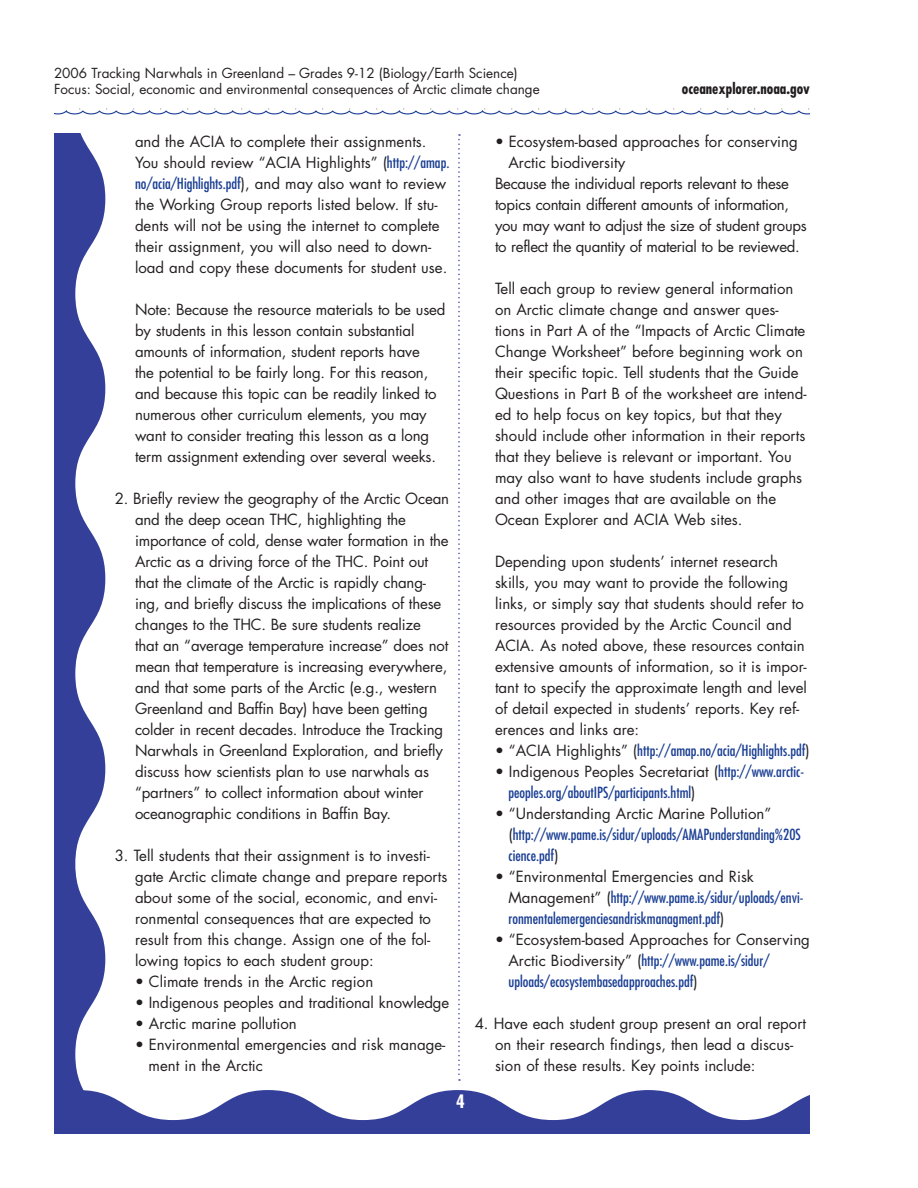
<style>
.page{position:relative;width:918px;height:1188px;background:#fff}
.page>*{position:absolute;margin:0;border:0;box-sizing:border-box;transform-origin:0 0}
.LP__txt{font:15px/21px "Futura";color:#231f20}
.ind_sub_txt_w_bullet{font:condensed 15px/21px "Futura";color:#1b3f94}
.ind_sub_txt_w_bullet-2{font:15px/21px "Futura";color:#231f20}
.LP__txt-2{font:15px/21px "Futura";letter-spacing:-.02em;color:#231f20}
.t1{font:700 condensed 15px "Futura";color:#231f20}
.t2{font:13.5px/16.2px "Futura";color:#231f20}
.s1{font-stretch:condensed;color:#1b3f94}
.s2{font-stretch:normal;color:#231f20}
</style>
<div class="page">
<svg style="left:54px;top:134px;width:51px;height:956px;fill:#343f9a"></svg>
<svg style="left:54px;top:108px;width:756px;height:7px"></svg>
<svg style="left:458px;top:134px;width:2px;height:947px"></svg>
<svg style="left:54px;top:1090px;width:756px;height:44px"></svg>
<p class="t2" style="left:54px;top:65px;width:487px">2006 Tracking Narwhals in Greenland – Grades 9-12 (Biology/Earth Science)<br>Focus: Social, economic and environmental consequences of Arctic climate change</p>
<p class="t1" style="left:682px;top:79px;width:130px">oceanexplorer.noaa.gov</p>
<p class="LP__txt" style="left:135px;top:131px;width:316px">and the ACIA to complete their assignments.<br>You should review “ACIA Highlights” (<span class="s1">http://amap. no/acia/Highlights.pdf</span>), and may also want to review the Working Group reports listed below. If stu&shy;dents will not be using the internet to complete their assignment, you will also need to down&shy;load and copy these documents for student use.</p>
<p class="LP__txt" style="left:135px;top:299px;width:312px">Note: Because the resource materials to be used by students in this lesson contain substantial amounts of information, student reports have<br>the potential to be fairly long. For this reason, and because this topic can be readily linked to numerous other curriculum elements, you may want to consider treating this lesson as a long term assignment extending over several weeks.</p>
<p class="LP__txt" style="left:135px;top:488px;width:316px;text-indent:-20px">2. Briefly review the geography of the Arctic Ocean and the deep ocean THC, highlighting the importance of cold, dense water formation in the Arctic as a driving force of the THC. Point out that the climate of the Arctic is rapidly chang&shy;ing, and briefly discuss the implications of these changes to the THC. Be sure students realize<br>that an “average temperature increase” does not mean that temperature is increasing everywhere, and that some parts of the Arctic (e.g., western Greenland and Baffin Bay) have been getting colder in recent decades. Introduce the Tracking Narwhals in Greenland Exploration, and briefly discuss how scientists plan to use narwhals as “partners” to collect information about winter oceanographic conditions in Baffin Bay.</p>
<p class="LP__txt" style="left:135px;top:845px;width:314px;text-indent:-20px">3. Tell students that their assignment is to investi&shy;gate Arctic climate change and prepare reports about some of the social, economic, and envi&shy;ronmental consequences that are expected to result from this change. Assign one of the fol&shy;lowing topics to each student group:</p>
<p class="ind_sub_txt_w_bullet-2" style="left:135px;top:971px;width:240px">• Climate trends in the Arctic region</p>
<p class="ind_sub_txt_w_bullet-2" style="left:135px;top:992px;width:316px">• Indigenous peoples and traditional knowledge</p>
<p class="ind_sub_txt_w_bullet-2" style="left:135px;top:1013px;width:163px">• Arctic marine pollution</p>
<p class="ind_sub_txt_w_bullet-2" style="left:148px;top:1034px;width:298px;text-indent:-14px">• Environmental emergencies and risk manage&shy;ment in the Arctic</p>
<p class="ind_sub_txt_w_bullet-2" style="left:508px;top:131px;width:291px;text-indent:-14px">• Ecosystem-based approaches for conserving<br>Arctic biodiversity</p>
<p class="LP__txt-2" style="left:495px;top:173px;width:313px">Because the individual reports relevant to these topics contain different amounts of information, you may want to adjust the size of student groups to reflect the quantity of material to be reviewed.</p>
<p class="LP__txt" style="left:495px;top:278px;width:313px">Tell each group to review general information on Arctic climate change and answer ques&shy;tions in Part A of the “Impacts of Arctic Climate Change Worksheet” before beginning work on their specific topic. Tell students that the Guide Questions in Part B of the worksheet are intend&shy;ed to help focus on key topics, but that they should include other information in their reports that they believe is relevant or important. You may also want to have students include graphs and other images that are available on the Ocean Explorer and ACIA Web sites.</p>
<p class="LP__txt" style="left:495px;top:551px;width:314px">Depending upon students’ internet research skills, you may want to provide the following links, or simply say that students should refer to resources provided by the Arctic Council and ACIA. As noted above, these resources contain extensive amounts of information, so it is impor&shy;tant to specify the approximate length and level of detail expected in students’ reports. Key ref&shy;erences and links are:</p>
<p class="ind_sub_txt_w_bullet" style="left:495px;top:740px;width:316px"><span class="s2">• “ACIA Highlights” (</span>http://amap.no/acia/Highlights.pdf<span class="s2">)</span></p>
<p class="ind_sub_txt_w_bullet" style="left:508px;top:761px;width:297px;text-indent:-14px"><span class="s2">• Indigenous Peoples Secretariat (</span>http://www.arctic&shy;peoples.org/aboutIPS/participants.html<span class="s2">)</span></p>
<p class="ind_sub_txt_w_bullet" style="left:508px;top:803px;width:294px;text-indent:-14px"><span class="s2">• “Understanding Arctic Marine Pollution” (</span>http://www.pame.is/sidur/uploads/AMAPunderstanding%20S cience.pdf<span class="s2">)</span></p>
<p class="ind_sub_txt_w_bullet" style="left:508px;top:866px;width:296px;text-indent:-14px"><span class="s2">• “Environmental Emergencies and Risk<br>Management” (</span>http://www.pame.is/sidur/uploads/envi&shy;ronmentalemergenciesandriskmanagment.pdf<span class="s2">)</span></p>
<p class="ind_sub_txt_w_bullet-2" style="left:508px;top:929px;width:303px;text-indent:-14px">• “Ecosystem-based Approaches for Conserving<br>Arctic Biodiversity” (<span class="s1">http://www.pame.is/sidur/ uploads/ecosystembasedapproaches.pdf</span>)</p>
<p class="LP__txt" style="left:495px;top:1013px;width:313px;text-indent:-20px">4. Have each student group present an oral report on their research findings, then lead a discus&shy;sion of these results. Key points include:</p>
</div>
